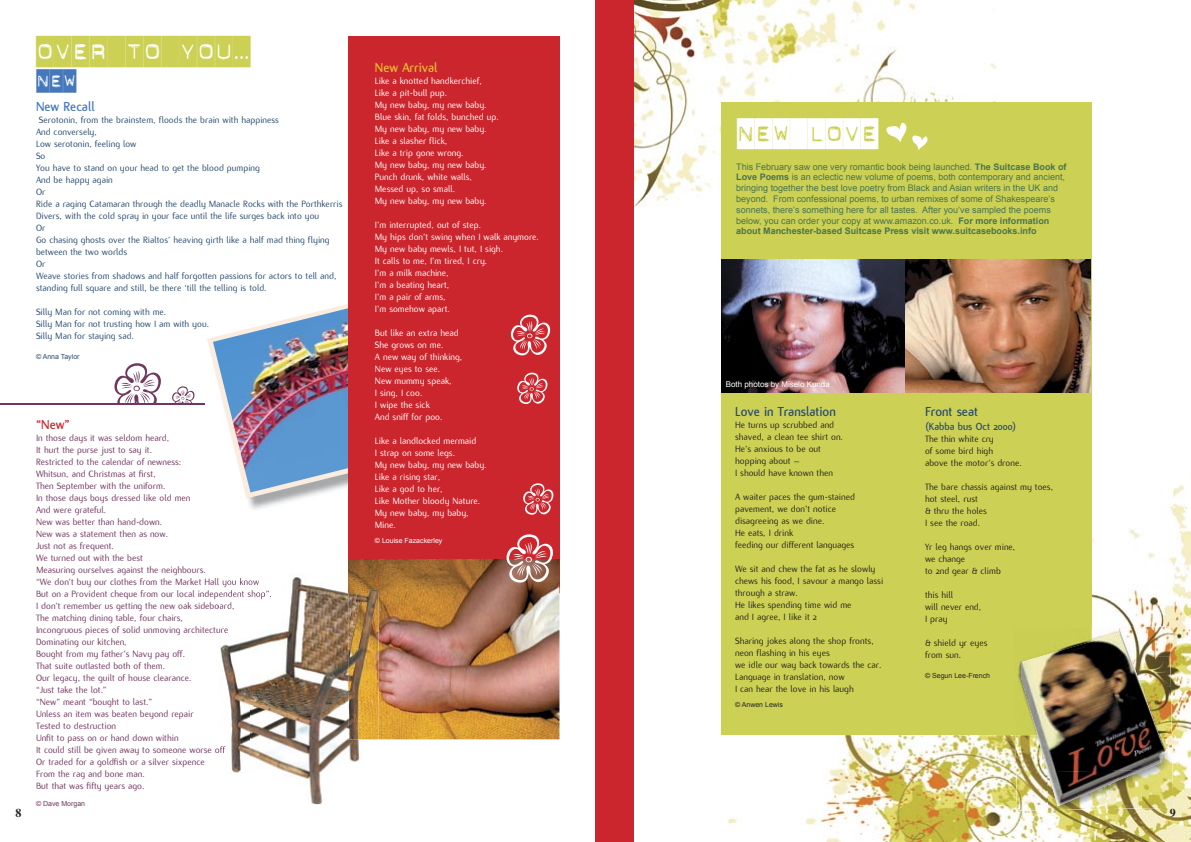
<style>
.page{position:relative;width:1191px;height:842px;background:#fff}
.page>*{position:absolute;margin:0;border:0;box-sizing:border-box;transform-origin:0 0}
.t1{font:31.5px "Dynamoe";color:#ccd155}
.t2{font:31px "Dynamoe";color:#fff}
.t3{font:23.5px "Dynamoe";color:#4578bb}
.t4{font:700 14px "Flux";color:#2a4b6f}
.t5{font:700 14px "Flux";color:#e9ba33}
.t6{font:700 14px "Flux";color:#4578bb}
.t7{font:700 14px "Flux";color:#cb262d}
.t8{font:700 12px "Times";color:#272425}
.t9{font:700 11px "Flux";color:#2a4b6f}
.t10{font:10px/12px "Flux";color:#723760}
.t11{font:10px/12px "Flux";color:#272425}
.t12{font:10px/12px "Flux";color:#fff}
.t13{font:10px/12px "Flux";color:#2a4b6f}
.t14{font:9px/10.8px "Arial";color:#49734e}
.t15{font:8px "Arial";color:#fff}
.t16{font:7px "Arial";color:#272425}
.t17{font:7px "Arial";color:#fff}
.t18{font:7px "Arial";color:#723760}
.t19{font:7px "Arial";color:#2a4b6f}
.s1{font-weight:700}
</style>
<div class="page">
<img style="left:247px;top:498px;width:54px;height:11px">
<svg style="left:207px;top:337px;width:119px;height:161px"></svg>
<img style="left:213px;top:304px;width:135px;height:188px">
<img style="left:727px;top:473px;width:464px;height:369px">
<img style="left:634px;top:0;width:363px;height:207px">
<div style="left:721px;top:102px;width:370px;height:633px;background:#ccd155"></div>
<div style="left:348px;top:36px;width:211px;height:556px;background:#cb262d"></div>
<div style="left:595px;top:0;width:39px;height:842px;background:#cb262d"></div>
<img style="left:721px;top:259px;width:369px;height:133px">
<img style="left:348px;top:559px;width:211px;height:180px">
<svg style="left:114px;top:363px;width:47px;height:40px"></svg>
<svg style="left:172px;top:386px;width:22px;height:17px"></svg>
<hr style="left:0;top:403px;width:205px;height:1px;background:#723760">
<svg style="left:506px;top:534px;width:47px;height:49px"></svg>
<svg style="left:523px;top:483px;width:30px;height:32px"></svg>
<svg style="left:511px;top:315px;width:39px;height:40px"></svg>
<svg style="left:517px;top:373px;width:30px;height:31px"></svg>
<img style="left:1091px;top:626px;width:79px;height:30px">
<img style="left:1164px;top:656px;width:7px;height:30px">
<img style="left:1142px;top:686px;width:31px;height:122px">
<img style="left:1015px;top:735px;width:33px;height:76px">
<img style="left:1047px;top:806px;width:31px;height:4px">
<img style="left:1110px;top:806px;width:32px;height:3px">
<img style="left:1078px;top:806px;width:32px;height:4px">
<img style="left:1018px;top:664px;width:3px;height:21px">
<img style="left:1021px;top:633px;width:143px;height:140px">
<img style="left:1022px;top:770px;width:142px;height:36px">
<svg style="left:886px;top:122px;width:42px;height:28px"></svg>
<img style="left:220px;top:576px;width:158px;height:228px">
<img style="left:220px;top:578px;width:39px;height:9px">
<img style="left:219px;top:590px;width:52px;height:9px">
<img style="left:219px;top:602px;width:15px;height:9px">
<svg style="left:219px;top:626px;width:9px;height:9px"></svg>
<svg style="left:219px;top:746px;width:7px;height:9px"></svg>
<img style="left:348px;top:574px;width:30px;height:165px">
<h1 class="t1" style="left:36px;top:36px;width:216px">OVER TO YOU…</h1>
<h3 class="t3" style="left:36px;top:69px;width:42px">NEW</h3>
<h3 class="t6" style="left:36px;top:99px;width:60px">New Recall</h3>
<p class="t13" style="left:36px;top:114px;width:308px">Serotonin, from the brainstem, floods the brain with happiness<br>And conversely,<br>Low serotonin, feeling low<br>So<br>You have to stand on your head to get the blood pumping<br>And be happy again<br>Or<br>Ride a raging Catamaran through the deadly Manacle Rocks with the Porthkerris Divers, with the cold spray in your face until the life surges back into you<br>Or<br>Go chasing ghosts over the Rialtos’ heaving girth like a half mad thing flying between the two worlds<br>Or<br>Weave stories from shadows and half forgotten passions for actors to tell and, standing full square and still, be there ‘till the telling is told.</p>
<p class="t13" style="left:36px;top:306px;width:174px">Silly Man for not coming with me.<br>Silly Man for not trusting how I am with you.<br>Silly Man for staying sad.</p>
<p class="t19" style="left:36px;top:352px;width:45px">© Anna Taylor</p>
<p class="t8" style="left:16px;top:806px;width:7px">8</p>
<h3 class="t7" style="left:36px;top:417px;width:35px">“New”</h3>
<p class="t10" style="left:36px;top:432px;width:237px">In those days it was seldom heard,<br>It hurt the purse just to say it.<br>Restricted to the calendar of newness:<br>Whitsun, and Christmas at first,<br>Then September with the uniform.<br>In those days boys dressed like old men<br>And were grateful.<br>New was better than hand-down.<br>New was a statement then as now.<br>Just not as frequent.<br>We turned out with the best<br>Measuring ourselves against the neighbours.<br>“We don’t buy our clothes from the Market Hall you know But on a Provident cheque from our local independent shop”.<br>I don’t remember us getting the new oak sideboard,<br>The matching dining table, four chairs,<br>Incongruous pieces of solid unmoving architecture Dominating our kitchen,<br>Bought from my father’s Navy pay off.<br>That suite outlasted both of them.<br>Our legacy, the guilt of house clearance.<br>“Just take the lot.”<br>“New” meant “bought to last.”<br>Unless an item was beaten beyond repair<br>Tested to destruction<br>Unfit to pass on or hand down within<br>It could still be given away to someone worse off<br>Or traded for a goldfish or a silver sixpence<br>From the rag and bone man.<br>But that was fifty years ago.</p>
<p class="t18" style="left:36px;top:799px;width:51px">© Dave Morgan</p>
<h3 class="t5" style="left:375px;top:59px;width:64px">New Arrival</h3>
<p class="t12" style="left:375px;top:75px;width:125px">Like a knotted handkerchief,<br>Like a pit-bull pup.<br>My new baby, my new baby.<br>Blue skin, fat folds, bunched up.<br>My new baby, my new baby.<br>Like a slasher flick,<br>Like a trip gone wrong.<br>My new baby, my new baby.<br>Punch drunk, white walls,<br>Messed up, so small.<br>My new baby, my new baby.</p>
<p class="t12" style="left:375px;top:219px;width:165px">I’m interrupted, out of step.<br>My hips don’t swing when I walk anymore.<br>My new baby mewls, I tut, I sigh.<br>It calls to me, I’m tired, I cry.<br>I’m a milk machine,<br>I’m a beating heart,<br>I’m a pair of arms,<br>I’m somehow apart.</p>
<p class="t12" style="left:375px;top:327px;width:89px">But like an extra head<br>She grows on me.<br>A new way of thinking,<br>New eyes to see.<br>New mummy speak,<br>I sing, I coo.<br>I wipe the sick<br>And sniff for poo.</p>
<p class="t12" style="left:375px;top:435px;width:113px">Like a landlocked mermaid<br>I strap on some legs.<br>My new baby, my new baby.<br>Like a rising star,<br>Like a god to her,<br>Like Mother bloody Nature.<br>My new baby, my baby,<br>Mine.</p>
<p class="t17" style="left:375px;top:536px;width:69px">© Louise Fazackerley</p>
<h2 class="t2" style="left:737px;top:118px;width:143px">NEW LOVE</h2>
<p class="t14" style="left:736px;top:161px;width:332px">This February saw one very romantic book being launched. <span class="s1">The Suitcase Book of Love Poems</span> is an eclectic new volume of poems, both contemporary and ancient, bringing together the best love poetry from Black and Asian writers in the UK and beyond. From confessional poems, to urban remixes of some of Shakespeare’s sonnets, there’s something here for all tastes. After you’ve sampled the poems below, you can order your copy at www.amazon.co.uk. <span class="s1">For more information about Manchester-based Suitcase Press visit www.suitcasebooks.info</span></p>
<p class="t15" style="left:726px;top:380px;width:106px">Both photos by Miselo Kunda</p>
<h3 class="t4" style="left:735px;top:404px;width:102px">Love in Translation</h3>
<p class="t11" style="left:735px;top:419px;width:109px">He turns up scrubbed and shaved, a clean tee shirt on.<br>He’s anxious to be out hopping about –<br>I should have known then</p>
<p class="t11" style="left:735px;top:491px;width:121px">A waiter paces the gum-stained pavement, we don’t notice disagreeing as we dine.<br>He eats, I drink<br>feeding our different languages</p>
<p class="t11" style="left:735px;top:563px;width:150px">We sit and chew the fat as he slowly chews his food, I savour a mango lassi through a straw.<br>He likes spending time wid me<br>and I agree, I like it 2</p>
<p class="t11" style="left:735px;top:635px;width:148px">Sharing jokes along the shop fronts, neon flashing in his eyes<br>we idle our way back towards the car.<br>Language in translation, now<br>I can hear the love in his laugh</p>
<p class="t16" style="left:735px;top:700px;width:49px">© Anwen Lewis</p>
<h3 class="t4" style="left:925px;top:404px;width:54px">Front seat</h3>
<p class="t9" style="left:925px;top:421px;width:93px">(Kabba bus Oct 2000)</p>
<p class="t11" style="left:925px;top:433px;width:98px">The thin white cry<br>of some bird high<br>above the motor’s drone.</p>
<p class="t11" style="left:925px;top:481px;width:130px">The bare chassis against my toes, hot steel, rust<br>&amp; thru the holes<br>I see the road.</p>
<p class="t11" style="left:925px;top:541px;width:92px">Yr leg hangs over mine, we change<br>to 2nd gear &amp; climb</p>
<p class="t11" style="left:925px;top:589px;width:58px">this hill<br>will never end,<br>I pray</p>
<p class="t11" style="left:925px;top:637px;width:64px">&amp; shield yr eyes from sun.</p>
<p class="t16" style="left:925px;top:671px;width:67px">© Segun Lee-French</p>
<p class="t8" style="left:1170px;top:806px;width:7px">9</p>
</div>
